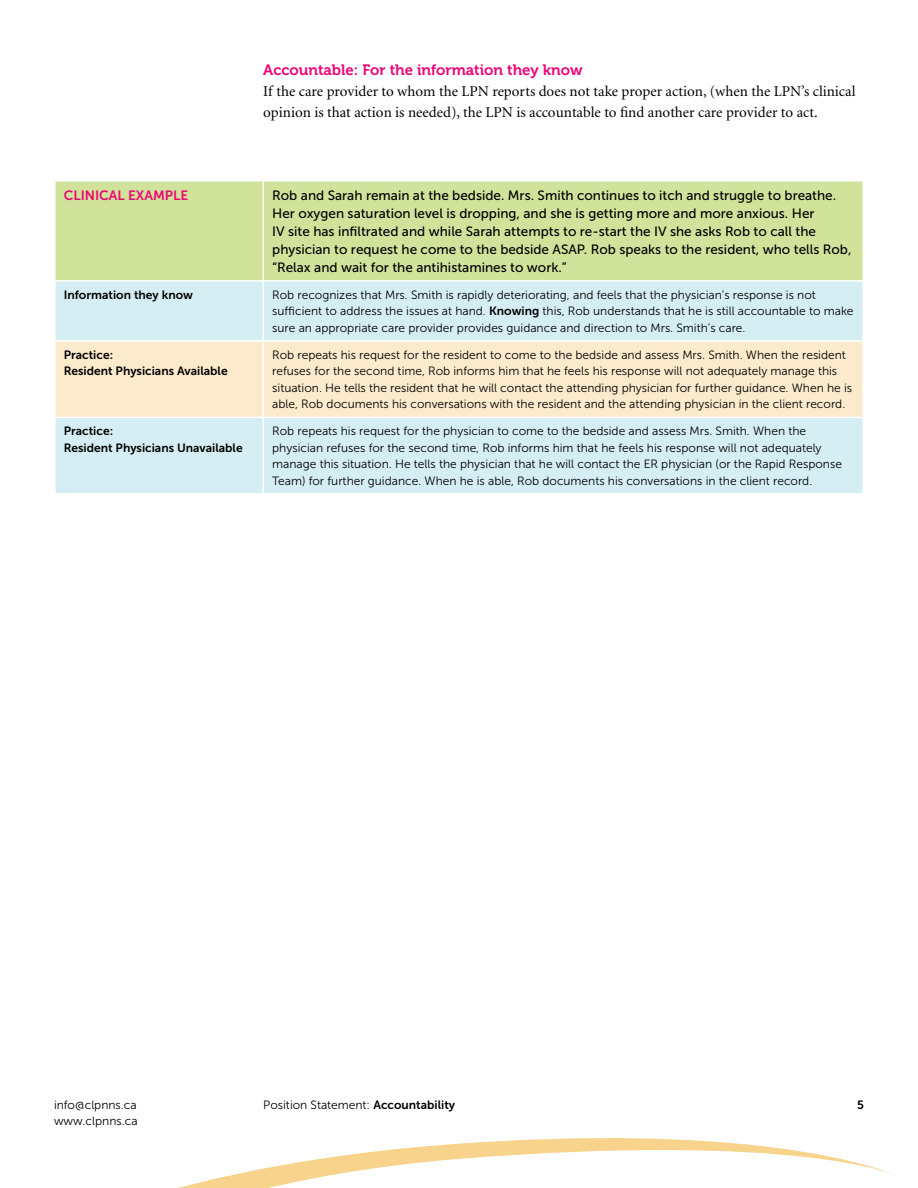
<style>
.page{position:relative;width:918px;height:1188px;background:#fff}
.page>*{position:absolute;margin:0;border:0;box-sizing:border-box;transform-origin:0 0}
.t1{font:15px/21px "Minion";color:#000}
.t2{font:15px "Museo 700";color:#ed0677}
.t3{font:13.5px/18px "Museo Sans 500";color:#000}
.t4{font:13.5px "Museo Sans 700";color:#ed0677}
.t5{font:12px/16.5px "Museo Sans 300";color:#000}
.t6{font:12px/16.5px "Museo Sans 700";color:#000}
.s1{font-family:"Museo Sans 700"}
</style>
<div class="page">
<svg style="left:178px;top:1138px;width:716px;height:50px"></svg>
<div style="left:56px;top:182px;width:806px;height:98px;background:#d1e39b"></div>
<div style="left:56px;top:282px;width:806px;height:211px;background:#d5eef4"></div>
<div style="left:56px;top:342px;width:806px;height:75px;background:#fbeacb"></div>
<hr style="left:262px;top:342px;width:2px;height:75px;background:#fff">
<hr style="left:262px;top:182px;width:2px;height:98px;background:#fff">
<hr style="left:54px;top:417px;width:209px;height:1px;background:#fff">
<hr style="left:263px;top:417px;width:601px;height:1px;background:#fff">
<hr style="left:262px;top:418px;width:2px;height:75px;background:#fff">
<hr style="left:263px;top:340px;width:601px;height:2px;background:#fff">
<hr style="left:262px;top:282px;width:2px;height:58px;background:#fff">
<hr style="left:54px;top:340px;width:209px;height:2px;background:#fff">
<p class="t2" style="left:263px;top:61px;width:321px">Accountable: For the information they know</p>
<p class="t1" style="left:263px;top:81px;width:594px">If the care provider to whom the LPN reports does not take proper action, (when the LPN’s clinical opinion is that action is needed), the LPN is accountable to find another care provider to act.</p>
<p class="t4" style="left:64px;top:188px;width:124px">Clinical Example</p>
<p class="t3" style="left:272px;top:186px;width:581px">Rob and Sarah remain at the bedside. Mrs. Smith continues to itch and struggle to breathe.<br>Her oxygen saturation level is dropping, and she is getting more and more anxious. Her<br>IV site has infiltrated and while Sarah attempts to re-start the IV she asks Rob to call the physician to request he come to the bedside ASAP. Rob speaks to the resident, who tells Rob, “Relax and wait for the antihistamines to work.”</p>
<p class="t6" style="left:64px;top:286px;width:131px">I nformation they know</p>
<p class="t5" style="left:272px;top:287px;width:583px">Rob recognizes that Mrs. Smith is rapidly deteriorating, and feels that the physician’s response is not sufficient to address the issues at hand. <span class="s1">Knowing</span> this, Rob understands that he is still accountable to make sure an appropriate care provider provides guidance and direction to Mrs. Smith’s care.</p>
<p class="t6" style="left:64px;top:346px;width:165px">Practice:<br>Resident Physicians Available</p>
<p class="t5" style="left:272px;top:347px;width:581px">Rob repeats his request for the resident to come to the bedside and assess Mrs. Smith. When the resident refuses for the second time, Rob informs him that he feels his response will not adequately manage this situation. He tells the resident that he will contact the attending physician for further guidance. When he is able, Rob documents his conversations with the resident and the attending physician in the client record.</p>
<p class="t6" style="left:64px;top:423px;width:180px">Practice:<br>Resident Physicians Unavailable</p>
<p class="t5" style="left:272px;top:423px;width:571px">Rob repeats his request for the physician to come to the bedside and assess Mrs. Smith. When the physician refuses for the second time, Rob informs him that he feels his response will not adequately manage this situation. He tells the physician that he will contact the ER physician (or the Rapid Response Team) for further guidance. When he is able, Rob documents his conversations in the client record.</p>
<p class="t5" style="left:54px;top:1096px;width:84px">info@clpnns.ca</p>
<p class="t5" style="left:263px;top:1096px;width:193px">Position Statement: <span class="s1">Accountability</span></p>
<p class="t6" style="left:857px;top:1096px;width:8px">5</p>
<p class="t5" style="left:54px;top:1113px;width:85px">www.clpnns.ca</p>
</div>
